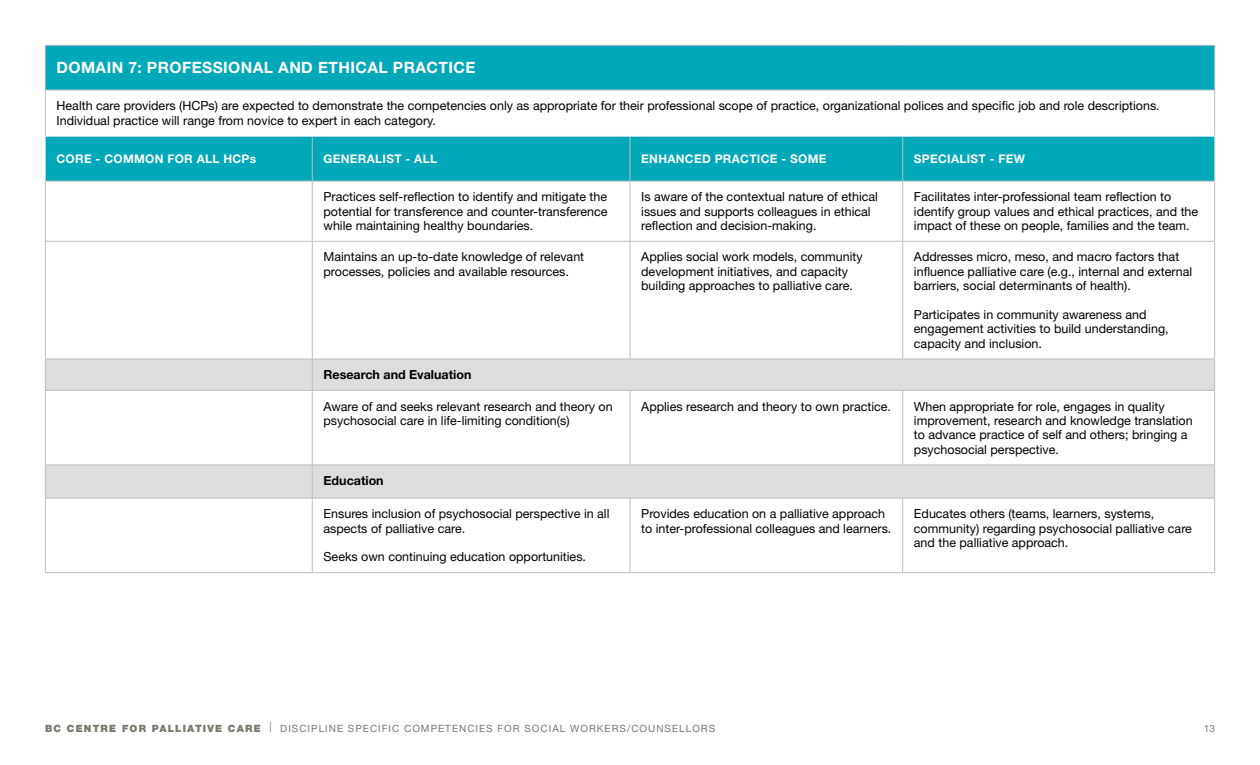
<style>
.page{position:relative;width:1260px;height:765px;background:#fff}
.page>*{position:absolute;margin:0;border:0;box-sizing:border-box;transform-origin:0 0}
.t1{font:700 15.62px "Helvetica Neue LT Std";letter-spacing:.025em;color:#fff}
.t2{font:12.5px/14.4px "Helvetica Neue LT Std";color:#000}
.t3{font:700 12.5px "Helvetica Neue LT Std";color:#000}
.t4{font:700 11.88px "Helvetica Neue LT Std";letter-spacing:.025em;color:#fff}
.t5{font:10px "Helvetica Neue LT Std";letter-spacing:.1em;color:#727b6c}
.s1{font-weight:900}
</style>
<div class="page">
<div style="left:45px;top:45px;width:1170px;height:45px;background:#00a8ba"></div>
<div style="left:46px;top:137px;width:1168px;height:44px;background:#00a8ba"></div>
<svg style="left:46px;top:360px;width:1168px;height:138px"></svg>
<hr style="left:45px;top:45px;width:267px;height:1px;background:#bcbec0">
<hr style="left:45px;top:46px;width:1px;height:44px;background:#bcbec0">
<hr style="left:312px;top:45px;width:318px;height:1px;background:#bcbec0">
<hr style="left:630px;top:45px;width:273px;height:1px;background:#bcbec0">
<hr style="left:903px;top:45px;width:312px;height:1px;background:#bcbec0">
<hr style="left:1214px;top:46px;width:1px;height:44px;background:#bcbec0">
<hr style="left:45px;top:90px;width:267px;height:1px;background:#bcbec0">
<hr style="left:45px;top:90px;width:1px;height:46px;background:#bcbec0">
<hr style="left:312px;top:90px;width:318px;height:1px;background:#bcbec0">
<hr style="left:630px;top:90px;width:273px;height:1px;background:#bcbec0">
<hr style="left:903px;top:90px;width:312px;height:1px;background:#bcbec0">
<hr style="left:1214px;top:90px;width:1px;height:46px;background:#bcbec0">
<hr style="left:312px;top:137px;width:1px;height:44px;background:#bcbec0">
<hr style="left:630px;top:137px;width:1px;height:44px;background:#bcbec0">
<hr style="left:902px;top:137px;width:1px;height:44px;background:#bcbec0">
<hr style="left:45px;top:181px;width:267px;height:1px;background:#bcbec0">
<hr style="left:45px;top:181px;width:1px;height:60px;background:#bcbec0">
<hr style="left:312px;top:181px;width:318px;height:1px;background:#bcbec0">
<hr style="left:312px;top:181px;width:1px;height:60px;background:#bcbec0">
<hr style="left:630px;top:181px;width:273px;height:1px;background:#bcbec0">
<hr style="left:630px;top:181px;width:1px;height:60px;background:#bcbec0">
<hr style="left:903px;top:181px;width:312px;height:1px;background:#bcbec0">
<hr style="left:902px;top:181px;width:1px;height:60px;background:#bcbec0">
<hr style="left:1214px;top:181px;width:1px;height:60px;background:#bcbec0">
<hr style="left:45px;top:241px;width:267px;height:1px;background:#bcbec0">
<hr style="left:45px;top:242px;width:1px;height:117px;background:#bcbec0">
<hr style="left:312px;top:241px;width:318px;height:1px;background:#bcbec0">
<hr style="left:312px;top:242px;width:1px;height:117px;background:#bcbec0">
<hr style="left:630px;top:241px;width:273px;height:1px;background:#bcbec0">
<hr style="left:630px;top:242px;width:1px;height:117px;background:#bcbec0">
<hr style="left:903px;top:241px;width:312px;height:1px;background:#bcbec0">
<hr style="left:902px;top:242px;width:1px;height:117px;background:#bcbec0">
<hr style="left:1214px;top:242px;width:1px;height:117px;background:#bcbec0">
<hr style="left:45px;top:359px;width:267px;height:1px;background:#bcbec0">
<hr style="left:45px;top:359px;width:1px;height:31px;background:#bcbec0">
<hr style="left:312px;top:359px;width:318px;height:1px;background:#bcbec0">
<hr style="left:312px;top:359px;width:1px;height:31px;background:#bcbec0">
<hr style="left:630px;top:359px;width:273px;height:1px;background:#bcbec0">
<hr style="left:903px;top:359px;width:312px;height:1px;background:#bcbec0">
<hr style="left:1214px;top:359px;width:1px;height:31px;background:#bcbec0">
<hr style="left:45px;top:390px;width:267px;height:1px;background:#bcbec0">
<hr style="left:45px;top:391px;width:1px;height:74px;background:#bcbec0">
<hr style="left:312px;top:390px;width:318px;height:1px;background:#bcbec0">
<hr style="left:312px;top:391px;width:1px;height:74px;background:#bcbec0">
<hr style="left:630px;top:390px;width:273px;height:1px;background:#bcbec0">
<hr style="left:630px;top:391px;width:1px;height:74px;background:#bcbec0">
<hr style="left:903px;top:390px;width:312px;height:1px;background:#bcbec0">
<hr style="left:902px;top:391px;width:1px;height:74px;background:#bcbec0">
<hr style="left:1214px;top:391px;width:1px;height:74px;background:#bcbec0">
<hr style="left:45px;top:465px;width:267px;height:1px;background:#bcbec0">
<hr style="left:45px;top:465px;width:1px;height:33px;background:#bcbec0">
<hr style="left:312px;top:465px;width:318px;height:1px;background:#bcbec0">
<hr style="left:312px;top:465px;width:1px;height:33px;background:#bcbec0">
<hr style="left:630px;top:465px;width:273px;height:1px;background:#bcbec0">
<hr style="left:903px;top:465px;width:312px;height:1px;background:#bcbec0">
<hr style="left:1214px;top:465px;width:1px;height:33px;background:#bcbec0">
<hr style="left:45px;top:498px;width:267px;height:1px;background:#bcbec0">
<hr style="left:45px;top:498px;width:1px;height:74px;background:#bcbec0">
<hr style="left:312px;top:498px;width:318px;height:1px;background:#bcbec0">
<hr style="left:312px;top:498px;width:1px;height:74px;background:#bcbec0">
<hr style="left:630px;top:498px;width:273px;height:1px;background:#bcbec0">
<hr style="left:630px;top:498px;width:1px;height:74px;background:#bcbec0">
<hr style="left:903px;top:498px;width:312px;height:1px;background:#bcbec0">
<hr style="left:902px;top:498px;width:1px;height:74px;background:#bcbec0">
<hr style="left:1214px;top:498px;width:1px;height:74px;background:#bcbec0">
<hr style="left:45px;top:572px;width:267px;height:1px;background:#bcbec0">
<hr style="left:312px;top:572px;width:318px;height:1px;background:#bcbec0">
<hr style="left:630px;top:572px;width:273px;height:1px;background:#bcbec0">
<hr style="left:903px;top:572px;width:312px;height:1px;background:#bcbec0">
<hr style="left:45px;top:136px;width:267px;height:1px;background:#b3e2ea">
<hr style="left:45px;top:137px;width:1px;height:44px;background:#b3e2ea">
<hr style="left:312px;top:136px;width:318px;height:1px;background:#b3e2ea">
<hr style="left:630px;top:136px;width:273px;height:1px;background:#b3e2ea">
<hr style="left:903px;top:136px;width:312px;height:1px;background:#b3e2ea">
<hr style="left:1214px;top:137px;width:1px;height:44px;background:#b3e2ea">
<p class="t1" style="left:57px;top:58px;width:420px">DOMAIN 7: PROFESSIONAL AND ETHICAL PRACTICE</p>
<p class="t2" style="left:57px;top:98px;width:1105px;line-height:15px">Health care providers (HCPs) are expected to demonstrate the competencies only as appropriate for their professional scope of practice, organizational polices and specific job and role descriptions.<br>Individual practice will range from novice to expert in each category.</p>
<p class="t4" style="left:57px;top:151px;width:201px">CORE - COMMON FOR ALL HCPs</p>
<p class="t4" style="left:324px;top:151px;width:115px">GENERALIST - ALL</p>
<p class="t4" style="left:641px;top:151px;width:187px">ENHANCED PRACTICE - SOME</p>
<p class="t4" style="left:914px;top:151px;width:113px">SPECIALIST - FEW</p>
<p class="t2" style="left:324px;top:189px;width:286px;text-align:justify">Practices self-reflection to identify and mitigate the potential for transference and counter-transference while maintaining healthy boundaries.</p>
<p class="t2" style="left:641px;top:189px;width:238px">Is aware of the contextual nature of ethical issues and supports colleagues in ethical reflection and decision-making.</p>
<p class="t2" style="left:914px;top:189px;width:286px">Facilitates inter-professional team reflection to identify group values and ethical practices, and the impact of these on people, families and the team.</p>
<p class="t2" style="left:324px;top:250px;width:262px">Maintains an up-to-date knowledge of relevant processes, policies and available resources.</p>
<p class="t2" style="left:641px;top:250px;width:223px">Applies social work models, community development initiatives, and capacity building approaches to palliative care.</p>
<p class="t2" style="left:914px;top:250px;width:280px">Addresses micro, meso, and macro factors that influence palliative care (e.g., internal and external barriers, social determinants of health).</p>
<p class="t2" style="left:914px;top:307px;width:256px">Participates in community awareness and engagement activities to build understanding, capacity and inclusion.</p>
<p class="t3" style="left:324px;top:367px;width:149px">Research and Evaluation</p>
<p class="t2" style="left:324px;top:399px;width:291px">Aware of and seeks relevant research and theory on psychosocial care in life-limiting condition(s)</p>
<p class="t2" style="left:641px;top:399px;width:251px">Applies research and theory to own practice.</p>
<p class="t2" style="left:914px;top:399px;width:280px">When appropriate for role, engages in quality improvement, research and knowledge translation to advance practice of self and others; bringing a psychosocial perspective.</p>
<p class="t3" style="left:324px;top:473px;width:62px">Education</p>
<p class="t2" style="left:324px;top:507px;width:287px">Ensures inclusion of psychosocial perspective in all aspects of palliative care.</p>
<p class="t2" style="left:324px;top:550px;width:264px">Seeks own continuing education opportunities.</p>
<p class="t2" style="left:641px;top:507px;width:252px">Provides education on a palliative approach to inter-professional colleagues and learners.</p>
<p class="t2" style="left:914px;top:507px;width:280px">Educates others (teams, learners, systems, community) regarding psychosocial palliative care and the palliative approach.</p>
<p class="t5" style="left:45px;top:722px;width:672px"><span class="s1">BC CENTRE FOR PALLIATIVE CARE</span> | DISCIPLINE SPECIFIC COMPETENCIES FOR SOCIAL WORKERS/COUNSELLORS</p>
<p class="t5" style="left:1204px;top:722px;width:13px">13</p>
</div>
